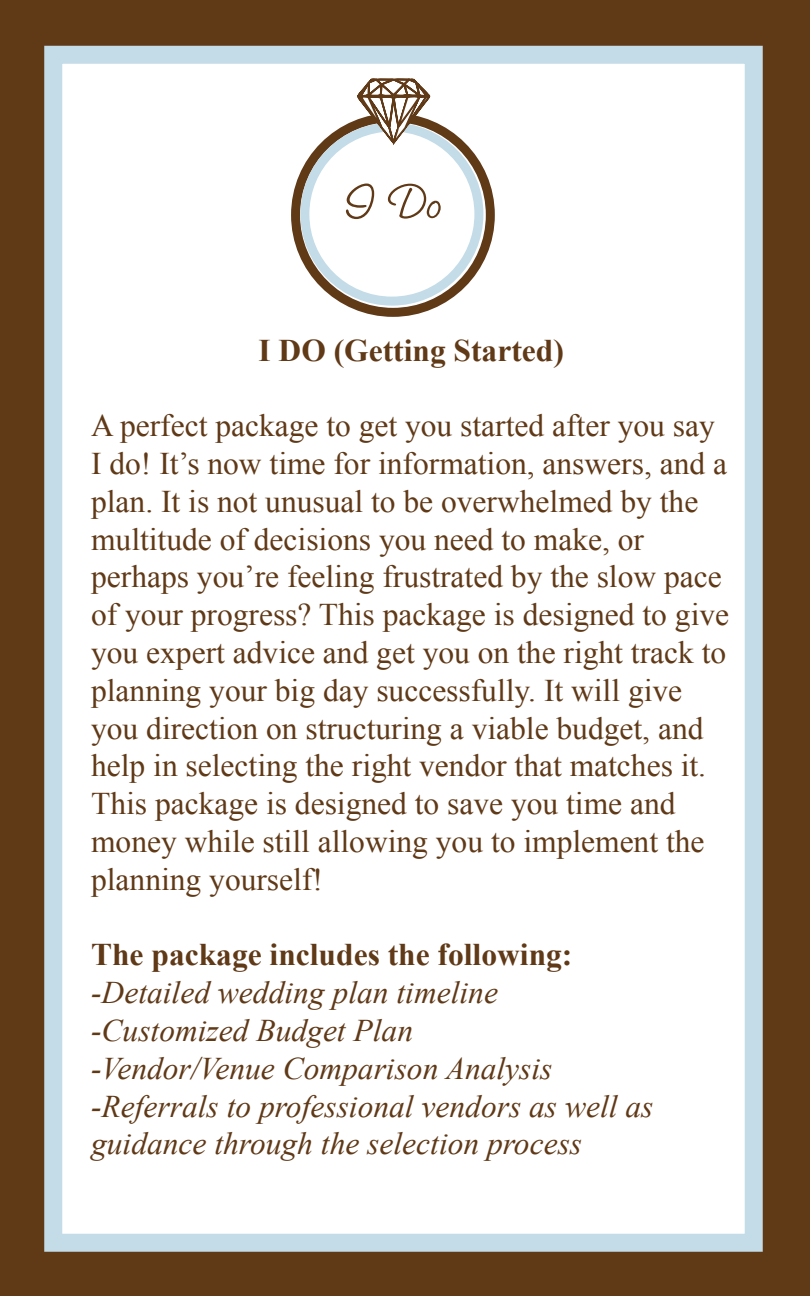
<style>
.page{position:relative;width:810px;height:1296px;background:#603917}
.page>*{position:absolute;margin:0;border:0;box-sizing:border-box;transform-origin:0 0}
.t1{font:52.88px "Studio Script ICG";color:#603917}
.t2{font:31.5px/37.8px "Times New Roman";color:#603917}
.t3{font:italic 31.5px/37.8px "Times New Roman";color:#603917}
.t4{font:700 31.5px "Times New Roman";color:#603917}
</style>
<div class="page">
<div style="left:44px;top:46px;width:719px;height:1206px;background:#fff;border:18px solid #c3dce8"></div>
<svg style="left:296px;top:118px;width:194px;height:194px"></svg>
<div style="left:291px;top:113px;width:204px;height:204px;border:9px solid #603917;border-radius:50%"></div>
<div style="left:300px;top:123px;width:183px;height:183px;border:9px solid #c3dce8;border-radius:50%"></div>
<svg style="left:356px;top:78px;width:76px;height:81px"></svg>
<h1 class="t1" style="left:347px;top:168px;width:96px">I Do</h1>
<p class="t4" style="left:259px;top:328px;width:307px">I DO (Getting Started)</p>
<p class="t2" style="left:91px;top:406px;width:640px">A perfect package to get you started after you say I do! It’s now time for information, answers, and a plan. It is not unusual to be overwhelmed by the multitude of decisions you need to make, or perhaps you’re feeling frustrated by the slow pace of your progress? This package is designed to give you expert advice and get you on the right track to planning your big day successfully. It will give you direction on structuring a viable budget, and help in selecting the right vendor that matches it.<br>This package is designed to save you time and money while still allowing you to implement the planning yourself!</p>
<p class="t4" style="left:91px;top:933px;width:483px">The package includes the following:</p>
<p class="t3" style="left:91px;top:973px;width:564px">-Detailed wedding plan timeline -Customized Budget Plan<br>-Vendor/Venue Comparison Analysis -Referrals to professional vendors as well as guidance through the selection process</p>
</div>
